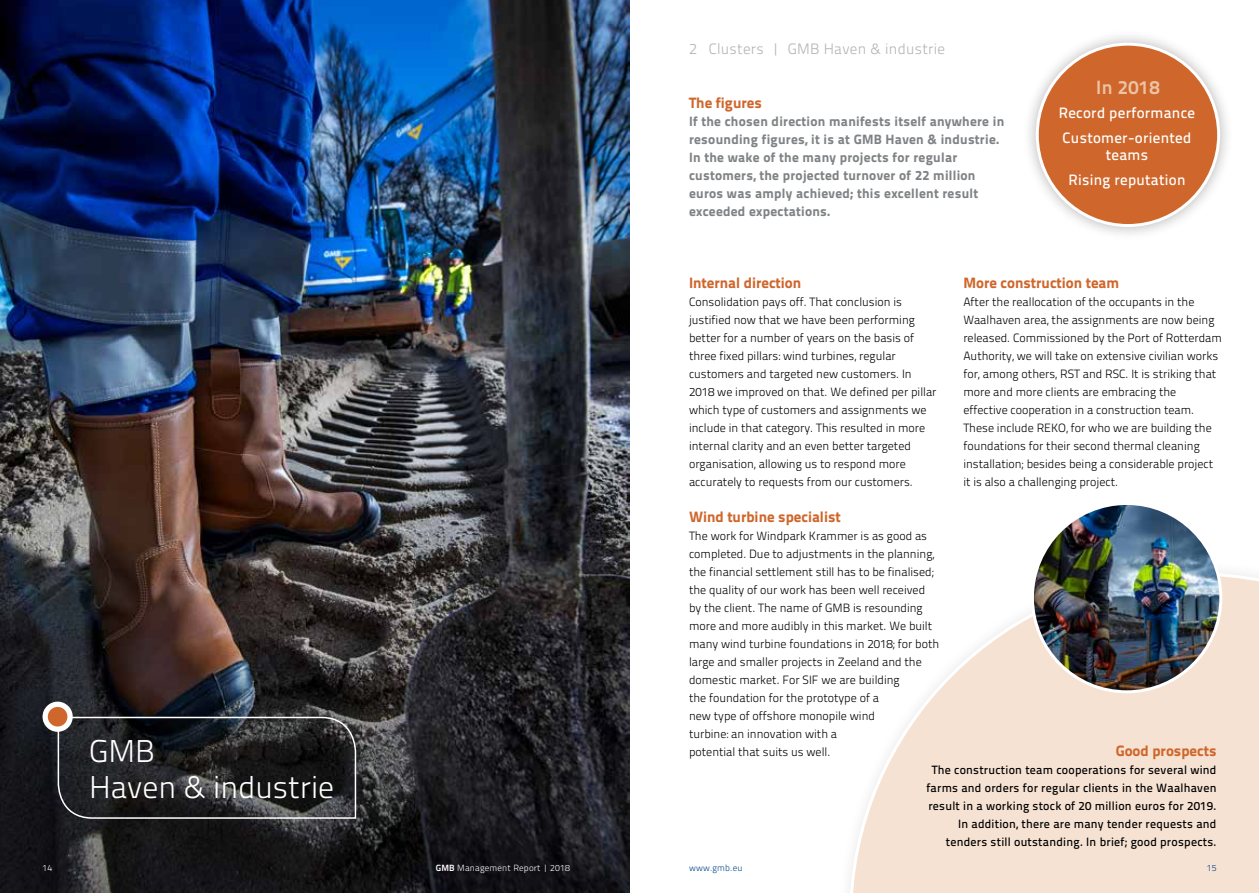
<style>
.page{position:relative;width:1259px;height:893px;background:#fff}
.page>*{position:absolute;margin:0;border:0;box-sizing:border-box;transform-origin:0 0}
.t1{font:300 31.5px/36px "Titillium Text 22 L";color:#fff}
.t2{font:700 19.2px "Titillium Text 22 L";letter-spacing:.02em;color:#ecc4a5}
.t3{font:800 15px "Titillium Text 22 L";color:#cf672c}
.t4{font:500 15px/25.5px "Titillium Text 22 L";letter-spacing:.02em;color:#fff}
.t5{font:300 15px "Titillium Text 22 L";letter-spacing:.02em;color:#b1b3b4}
.t6{font:800 13.5px/18px "Titillium Text 22 L";letter-spacing:.02em;color:#808385}
.t7{font:300 12px/18px "Titillium Text 22 L";color:#000}
.t8{font:500 12px/18px "Titillium Text 22 L";letter-spacing:.02em;color:#000;text-align:right}
.t9{font:300 9px "Titillium Text 22 L";letter-spacing:.02em;color:#fff}
.t10{font:300 9px "Titillium Text 22 L";letter-spacing:.02em;color:#004489}
.s1{font-weight:700}
</style>
<div class="page">
<img style="left:0;top:0;width:629px;height:460px">
<div style="left:1022px;top:29px;width:212px;height:212px;background:#000;opacity:.3"></div>
<div style="left:1037px;top:44px;width:181px;height:181px;background:#cf672c;border-radius:50%"></div>
<svg style="left:849px;top:573px;width:410px;height:320px"></svg>
<img style="left:1032px;top:503px;width:188px;height:189px;border-radius:94px">
<svg style="left:0;top:460px;width:629px;height:433px;background:#312c2e"></svg>
<svg style="left:57px;top:716px;width:300px;height:103px;background:#2a2b2d"></svg>
<svg style="left:45px;top:704px;width:25px;height:25px"></svg>
<div style="left:43px;top:702px;width:30px;height:30px;border:5px solid #fff;border-radius:50%"></div>
<p class="t5" style="left:689px;top:38px;width:258px">2 Clusters | GMB Haven &amp; industrie</p>
<h2 class="t2" style="left:1096px;top:72px;width:65px">In 2018</h2>
<h1 class="t1" style="left:89px;top:731px;width:246px">GMB<br>Haven &amp; industrie</h1>
<p class="t3" style="left:689px;top:91px;width:74px">The figures</p>
<p class="t6" style="left:689px;top:111px;width:317px">If the chosen direction manifests itself anywhere in resounding figures, it is at GMB Haven &amp; industrie.<br>In the wake of the many projects for regular customers, the projected turnover of 22 million euros was amply achieved; this excellent result exceeded expectations.</p>
<p class="t4" style="left:1058px;top:99px;width:138px">Record performance<br>Customer-oriented</p>
<p class="t4" style="left:1068px;top:141px;width:119px;text-align:center">teams<br>Rising reputation</p>
<p class="t3" style="left:963px;top:271px;width:157px">More construction team</p>
<p class="t7" style="left:963px;top:292px;width:260px">After the reallocation of the occupants in the Waalhaven area, the assignments are now being released. Commissioned by the Port of Rotterdam Authority, we will take on extensive civilian works for, among others, RST and RSC. It is striking that more and more clients are embracing the effective cooperation in a construction team.<br>These include REKO, for who we are building the foundations for their second thermal cleaning installation; besides being a considerable project it is also a challenging project.</p>
<p class="t3" style="left:689px;top:271px;width:114px">Internal direction</p>
<p class="t7" style="left:689px;top:292px;width:249px">Consolidation pays off. That conclusion is justified now that we have been performing better for a number of years on the basis of three fixed pillars: wind turbines, regular customers and targeted new customers. In 2018 we improved on that. We defined per pillar which type of customers and assignments we include in that category. This resulted in more internal clarity and an even better targeted organisation, allowing us to respond more accurately to requests from our customers.</p>
<p class="t3" style="left:689px;top:505px;width:153px">Wind turbine specialist</p>
<p class="t7" style="left:689px;top:526px;width:252px">The work for Windpark Krammer is as good as completed. Due to adjustments in the planning, the financial settlement still has to be finalised; the quality of our work has been well received by the client. The name of GMB is resounding more and more audibly in this market. We built many wind turbine foundations in 2018; for both large and smaller projects in Zeeland and the domestic market. For SIF we are building<br>the foundation for the prototype of a<br>new type of offshore monopile wind<br>turbine: an innovation with a<br>potential that suits us well.</p>
<p class="t3" style="left:1115px;top:739px;width:102px">Good prospects</p>
<p class="t8" style="left:926px;top:760px;width:292px">The construction team cooperations for several wind farms and orders for regular clients in the Waalhaven result in a working stock of 20 million euros for 2019.<br>In addition, there are many tender requests and tenders still outstanding. In brief; good prospects.</p>
<p class="t9" style="left:43px;top:861px;width:11px">14</p>
<p class="t9" style="left:436px;top:861px;width:136px"><span class="s1">GMB</span> Management Report | 2018</p>
<p class="t10" style="left:689px;top:861px;width:55px">www.gmb.eu</p>
<p class="t10" style="left:1206px;top:861px;width:11px">15</p>
</div>
